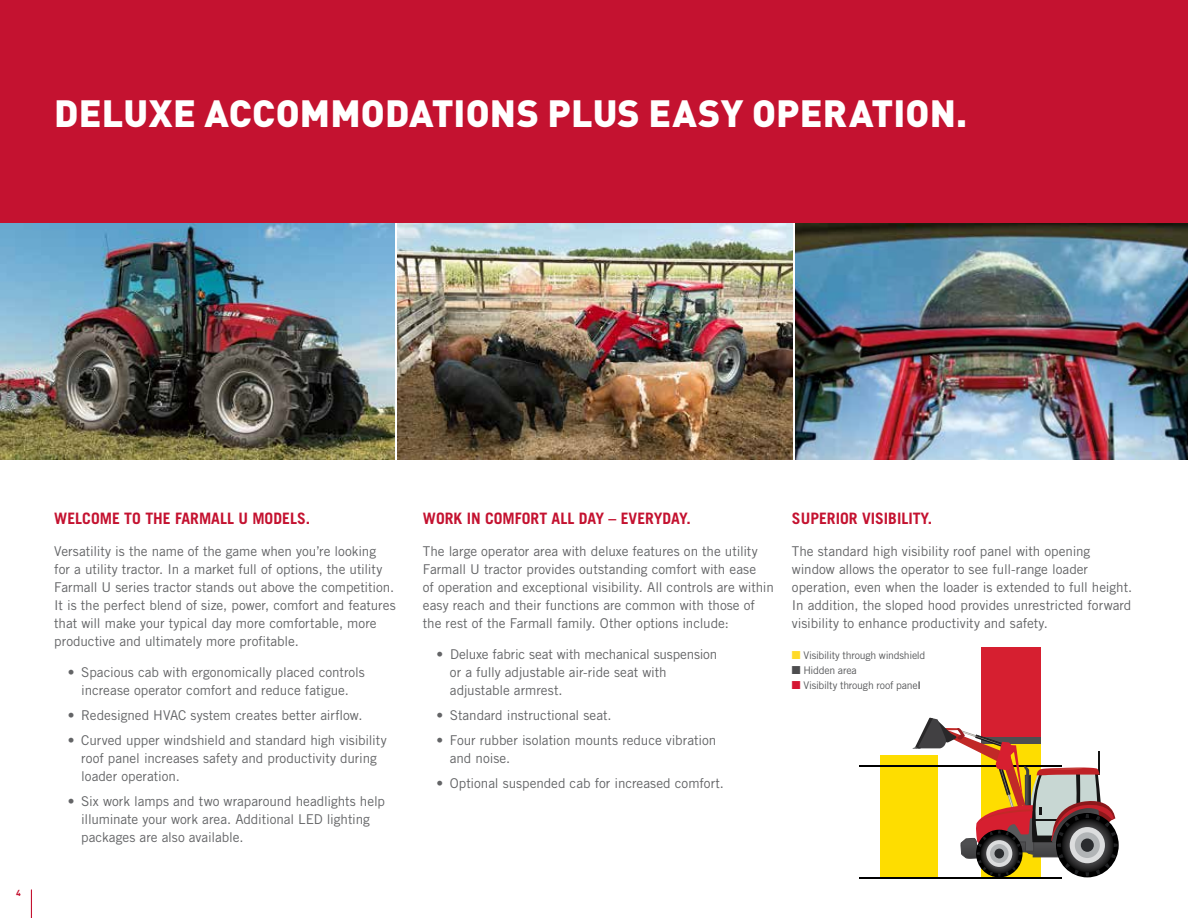
<style>
.page{position:relative;width:1188px;height:918px;background:#fff}
.page>*{position:absolute;margin:0;border:0;box-sizing:border-box;transform-origin:0 0}
.t1{font:900 37.5px "DINOT";letter-spacing:.005em;color:#fff}
.t2{font:700 15.75px "Trade Gothic LT Std";color:#c41230}
.t3{font:13.5px/18px "Trade Gothic LT Std";letter-spacing:-.005em;color:#636466}
.t4{font:10.5px "Trade Gothic LT Std";letter-spacing:-.025em;color:#58595b}
.t5{font:700 8.7px "DINOT";color:#c41230}
.s1{color:#ffda2a}
.s2{color:#4d4d4f}
.s3{color:#d51532}
.s4{font-family:"Trade Gothic LT Std Bd 2"}
</style>
<div class="page">
<div style="left:981px;top:647px;width:60px;height:90px;background:#d61f30"></div>
<div style="left:880px;top:755px;width:58px;height:123px;background:#fedd00"></div>
<hr style="left:859px;top:766px;width:202px;height:1px;background:#000">
<hr style="left:859px;top:878px;width:202px;height:1px;background:#000">
<svg style="left:913px;top:718px;width:205px;height:159px"></svg>
<img style="left:796px;top:222px;width:392px;height:237px">
<img style="left:398px;top:222px;width:394px;height:237px">
<img style="left:0;top:222px;width:394px;height:237px">
<div style="left:0;top:0;width:1188px;height:222px;background:#c41230"></div>
<svg style="left:31px;top:890px;width:1px;height:28px"></svg>
<h1 class="t1" style="left:54px;top:88px;width:915px">DELUXE ACCOMMODATIONS PLUS EASY OPERATION.</h1>
<p class="t5" style="left:16px;top:887px;width:6px">4</p>
<p class="t2" style="left:54px;top:509px;width:257px">WELCOME TO THE FARMALL U MODELS.</p>
<p class="t3" style="left:54px;top:542px;width:343px">Versatility is the name of the game when you’re looking<br>for a utility tractor. In a market full of options, the utility Farmall U series tractor stands out above the competition.<br>It is the perfect blend of size, power, comfort and features that will make your typical day more comfortable, more productive and ultimately more profitable.</p>
<p class="t3" style="left:68px;top:663px;width:298px;text-align:center">• Spacious cab with ergonomically placed controls increase operator comfort and reduce fatigue.</p>
<p class="t3" style="left:68px;top:706px;width:296px">• Redesigned HVAC system creates better airflow.</p>
<p class="t3" style="left:81px;top:731px;width:307px;text-indent:-14px">• Curved upper windshield and standard high visibility roof panel increases safety and productivity during loader operation.</p>
<p class="t3" style="left:81px;top:792px;width:305px;text-indent:-14px">• Six work lamps and two wraparound headlights help illuminate your work area. Additional LED lighting packages are also available.</p>
<p class="t2" style="left:423px;top:509px;width:269px">WORK IN COMFORT ALL DAY – EVERYDAY.</p>
<p class="t3" style="left:423px;top:542px;width:352px">The large operator area with deluxe features on the utility Farmall U tractor provides outstanding comfort with ease<br>of operation and exceptional visibility. All controls are within easy reach and their functions are common with those of the rest of the Farmall family. Other options include:</p>
<p class="t3" style="left:450px;top:645px;width:269px;text-indent:-14px">• Deluxe fabric seat with mechanical suspension or a fully adjustable air-ride seat with adjustable armrest.</p>
<p class="t3" style="left:436px;top:706px;width:177px">• Standard instructional seat.</p>
<p class="t3" style="left:450px;top:731px;width:268px;text-indent:-14px">• Four rubber isolation mounts reduce vibration and noise.</p>
<p class="t3" style="left:436px;top:774px;width:289px">• Optional suspended cab for increased comfort.</p>
<p class="t2" style="left:792px;top:509px;width:142px">SUPERIOR VISIBILITY.</p>
<p class="t3" style="left:792px;top:542px;width:342px">The standard high visibility roof panel with opening window allows the operator to see full-range loader operation, even when the loader is extended to full height.<br>In addition, the sloped hood provides unrestricted forward visibility to enhance productivity and safety.</p>
<p class="t4" style="left:792px;top:649px;width:135px"><span class="s1">■</span> Visibility through windshield</p>
<p class="t4" style="left:792px;top:664px;width:66px"><span class="s2">■</span> Hidden area</p>
<p class="t4" style="left:792px;top:679px;width:130px"><span class="s3">■</span> Visibilty through roof pane<span class="s4">l</span></p>
</div>
